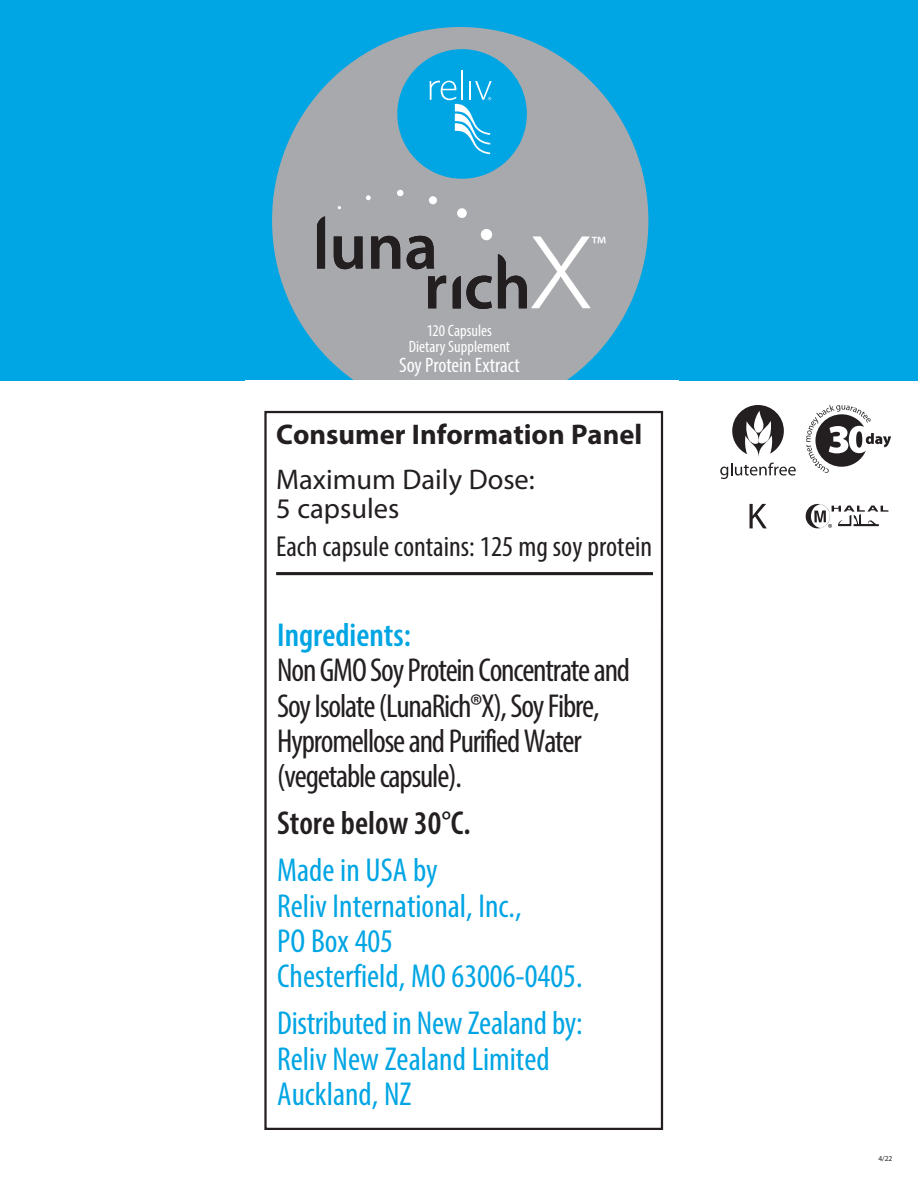
<style>
.page{position:relative;width:918px;height:1188px;background:#fff}
.page>*{position:absolute;margin:0;border:0;box-sizing:border-box;transform-origin:0 0}
.t1{font:condensed 33.3px/35.2px "Myriad Pro";color:#00a5e3}
.t2{font:condensed 33.3px/35.2px "Myriad Pro";letter-spacing:-.035em;color:#231f20}
.t3{font:600 condensed 33.3px "Myriad Pro";color:#231f20}
.t4{font:condensed 28.95px "Myriad Pro";color:#231f20}
.t5{font:28.5px/29px "Myriad Pro";color:#231f20}
.t6{font:700 28.5px "Myriad Pro";color:#231f20}
.t7{font:24px "Myriad Pro";color:#fff}
.t8{font:condensed 21px "Myriad Pro";color:#fff}
.t9{font:condensed 16.5px "Myriad Pro";color:#fff}
.t10{font:7.5px "Myriad Pro";color:#231f20}
.s1{font-weight:600;color:#00a5e3}
</style>
<div class="page">
<svg style="left:732px;top:405px;width:52px;height:52px"></svg>
<svg style="left:720px;top:463px;width:76px;height:16px"></svg>
<svg style="left:806px;top:405px;width:85px;height:68px"></svg>
<div style="left:0;top:0;width:918px;height:380px;background:#00a5e3"></div>
<div style="left:272px;top:27px;width:376px;height:387px;background:#a8a9ad;border-radius:50%"></div>
<div style="left:481px;top:229px;width:11px;height:11px;background:#fff;border-radius:50%"></div>
<svg style="left:397px;top:190px;width:6px;height:6px"></svg>
<div style="left:457px;top:208px;width:10px;height:10px;background:#fff;border-radius:50%"></div>
<div style="left:429px;top:196px;width:8px;height:8px;background:#fff;border-radius:50%"></div>
<svg style="left:366px;top:195px;width:5px;height:5px"></svg>
<svg style="left:317px;top:216px;width:8px;height:53px"></svg>
<svg style="left:334px;top:237px;width:29px;height:32px"></svg>
<svg style="left:371px;top:236px;width:29px;height:33px"></svg>
<svg style="left:407px;top:236px;width:27px;height:33px"></svg>
<svg style="left:428px;top:276px;width:18px;height:32px"></svg>
<svg style="left:453px;top:276px;width:39px;height:33px"></svg>
<svg style="left:498px;top:236px;width:93px;height:72px"></svg>
<div style="left:397px;top:49px;width:130px;height:130px;background:#00a5e3;border-radius:50%"></div>
<hr style="left:461px;top:70px;width:2px;height:30px;background:#fff">
<svg style="left:430px;top:81px;width:62px;height:73px"></svg>
<div style="left:246px;top:380px;width:433px;height:72px;background:#fff"></div>
<div style="left:264px;top:411px;width:399px;height:719px;border:2px solid #231f20"></div>
<hr style="left:276px;top:572px;width:377px;height:3px;background:#231f20">
<svg style="left:750px;top:504px;width:17px;height:24px"></svg>
<svg style="left:805px;top:503px;width:83px;height:26px"></svg>
<p class="t9" style="left:427px;top:321px;width:66px">120 Capsules</p>
<p class="t9" style="left:409px;top:337px;width:103px">Dietary Supplement</p>
<p class="t8" style="left:399px;top:353px;width:122px">Soy Protein Extract</p>
<p class="t7" style="left:591px;top:230px;width:16px">™</p>
<p class="t6" style="left:276px;top:416px;width:368px">Consumer Information Panel</p>
<p class="t5" style="left:276px;top:465px;width:260px">Maximum Daily Dose:<br>5 capsules</p>
<p class="t4" style="left:276px;top:528px;width:378px">Each capsule contains: 125 mg soy protein</p>
<p class="t2" style="left:277px;top:617px;width:355px"><span class="s1">Ingredients:<br></span>Non GMO Soy Protein Concentrate and<br>Soy Isolate (LunaRich®X), Soy Fibre,<br>Hypromellose and PurifiedWater (vegetable capsule).</p>
<p class="t3" style="left:277px;top:803px;width:195px">Store below 30°C.</p>
<p class="t1" style="left:277px;top:852px;width:307px">Made in USA by<br>Reliv International, Inc.,<br>PO Box 405<br>Chesterfield, MO 63006-0405.</p>
<p class="t1" style="left:277px;top:1005px;width:307px">Distributed in New Zealand by:<br>Reliv New Zealand Limited<br>Auckland, NZ</p>
<p class="t10" style="left:878px;top:1154px;width:16px">4/22</p>
</div>
